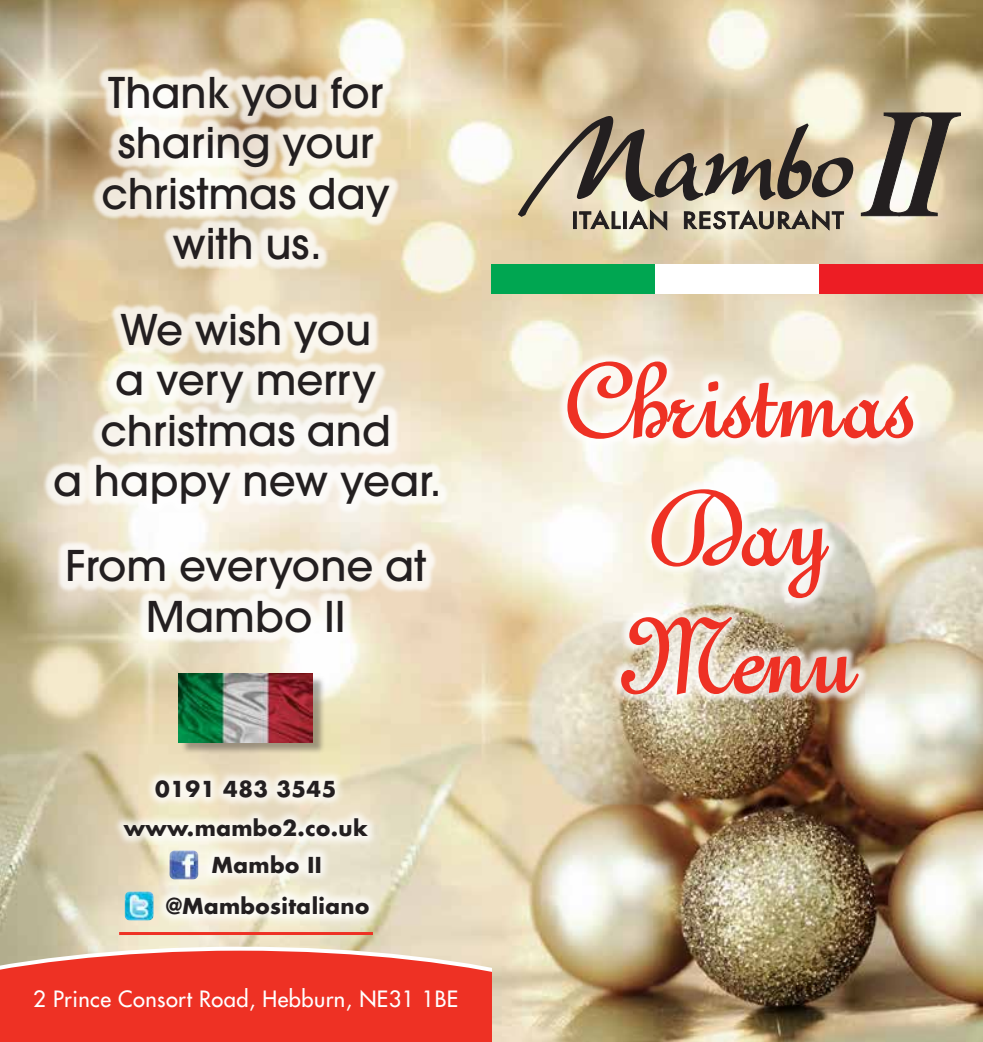
<style>
.page{position:relative;width:983px;height:1042px;background:#fff}
.page>*{position:absolute;margin:0;border:0;box-sizing:border-box;transform-origin:0 0}
.t1{font:115.5px/127.8px "French 111 BT";color:#ee3124;text-align:center}
.t2{font:500 42px/50.4px "Avant Garde LT";color:#231f20;text-align:center}
.t3{font:500 21.88px "Futura Std";letter-spacing:.02em;color:#fff}
.t4{font:700 21.35px/38.9px "Futura Std";letter-spacing:.02em;color:#231f20;text-align:center}
</style>
<div class="page">
<img style="left:0;top:0;width:982px;height:1042px">
<hr style="left:119px;top:932px;width:254px;height:3px;background:#ee3124">
<svg style="left:0;top:946px;width:491px;height:96px;background:#ed4537"></svg>
<div style="left:555px;top:350px;width:369px;height:355px;background:#fff;opacity:.75"></div>
<svg style="left:566px;top:338px;width:347px;height:261px"></svg>
<img style="left:620px;top:611px;width:239px;height:133px">
<div style="left:43px;top:66px;width:406px;height:578px;background:#fff;opacity:.75"></div>
<div style="left:112px;top:769px;width:267px;height:79px;background:#fff;opacity:.75"></div>
<img style="left:169px;top:850px;width:29px;height:29px">
<div style="left:201px;top:843px;width:131px;height:40px;background:#fff;opacity:.75"></div>
<img style="left:125px;top:891px;width:10px;height:29px">
<div style="left:155px;top:885px;width:224px;height:40px;background:#fff;opacity:.75"></div>
<div style="left:180px;top:675px;width:145px;height:79px;background:#231f20;opacity:.38"></div>
<img style="left:179px;top:674px;width:134px;height:68px">
<div style="left:491px;top:264px;width:164px;height:30px;background:#00a651"></div>
<div style="left:655px;top:264px;width:163px;height:30px;background:#fff"></div>
<div style="left:819px;top:264px;width:163px;height:30px;background:#ed1d24"></div>
<svg style="left:516px;top:115px;width:337px;height:115px;background:#b1a48b"></svg>
<svg style="left:860px;top:113px;width:100px;height:103px;background:#9a907f"></svg>
<p class="t2" style="left:101px;top:68px;width:290px">Thank you for sharing your christmas day with us.</p>
<p class="t2" style="left:53px;top:304px;width:390px">We wish you<br>a very merry christmas and<br>a happy new year.</p>
<p class="t2" style="left:65px;top:541px;width:362px">From everyone at<br>Mambo II</p>
<p class="t4" style="left:124px;top:769px;width:245px">0191 483 3545 www.mambo2.co.uk</p>
<p class="t4" style="left:166px;top:843px;width:204px;line-height:41.6px">Mambo II @Mambositaliano</p>
<p class="t3" style="left:33px;top:985px;width:426px">2 Prince Consort Road, Hebburn, NE31 1BE</p>
<h1 class="t1" style="left:560px;top:337px;width:356px">Christmas<br>Day<br>Menu</h1>
</div>
